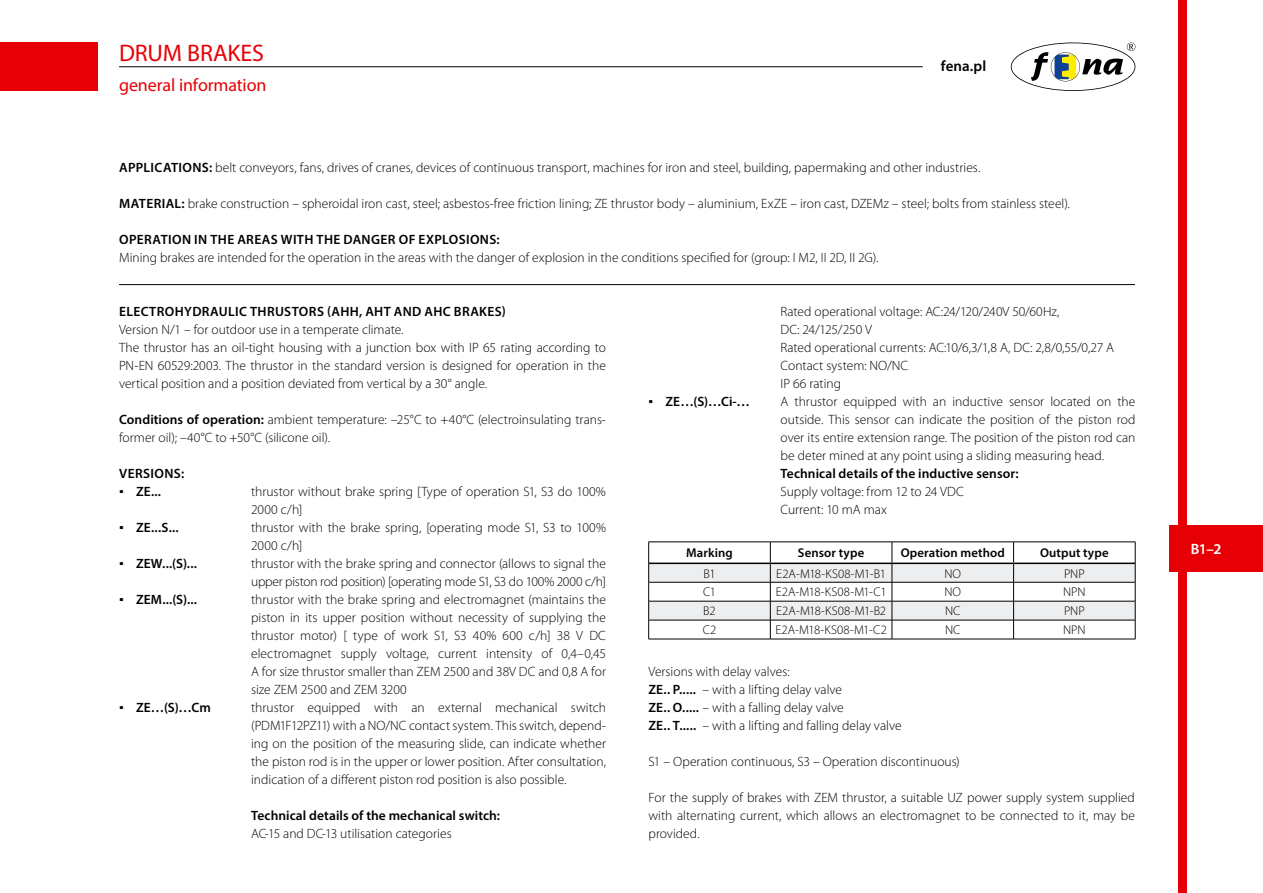
<style>
.page{position:relative;width:1263px;height:893px;background:#fff}
.page>*{position:absolute;margin:0;border:0;box-sizing:border-box;transform-origin:0 0}
.t1{font:24px "Myriad Pro";letter-spacing:-.005em;color:#e60005}
.t2{font:18px "Myriad Pro";letter-spacing:-.005em;color:#e60005}
.t3{font:600 15px "Myriad Pro";letter-spacing:.005em;color:#000}
.t4{font:600 15px "Myriad Pro";color:#fff}
.t5{font:300 13.5px/18px "Myriad Pro";color:#000}
.t6{font:600 13.5px "Myriad Pro";letter-spacing:.015em;color:#000}
.t7{font:300 12.75px "Myriad Pro";color:#000}
.t8{font:600 12.75px "Myriad Pro";letter-spacing:.01em;color:#000}
.s1{font-weight:600}
.s2{font-family:"Tahoma";font-weight:400}
</style>
<div class="page">
<div style="left:1178px;top:0;width:8px;height:893px;background:#e60005"></div>
<div style="left:1169px;top:525px;width:94px;height:47px;background:#e60005"></div>
<svg style="left:1011px;top:43px;width:124px;height:48px"></svg>
<hr style="left:119px;top:67px;width:804px;height:1px;background:#000">
<div style="left:0;top:43px;width:98px;height:48px;background:#e60005"></div>
<hr style="left:119px;top:284px;width:1016px;height:1px;background:#000">
<svg style="left:648px;top:542px;width:488px;height:97px"></svg>
<hr style="left:648px;top:639px;width:122px;height:1px;background:#000">
<hr style="left:770px;top:639px;width:122px;height:1px;background:#000">
<hr style="left:892px;top:639px;width:121px;height:1px;background:#000">
<hr style="left:1013px;top:639px;width:122px;height:1px;background:#000">
<hr style="left:649px;top:563px;width:121px;height:1px;background:#000">
<hr style="left:770px;top:563px;width:122px;height:1px;background:#000">
<hr style="left:892px;top:563px;width:121px;height:1px;background:#000">
<hr style="left:1013px;top:563px;width:122px;height:1px;background:#000">
<h1 class="t1" style="left:119px;top:38px;width:147px">DRUM BRAKES</h1>
<h2 class="t2" style="left:119px;top:73px;width:149px">general information</h2>
<p class="t3" style="left:941px;top:57px;width:47px">fena.pl</p>
<p class="t5" style="left:119px;top:158px;width:863px"><span class="s1">APPLICATIONS:</span> belt conveyors, fans, drives of cranes, devices of continuous transport, machines for iron and steel, building, papermaking and other industries.</p>
<p class="t5" style="left:119px;top:194px;width:952px"><span class="s1">MATERIAL:</span> brake construction – spheroidal iron cast, steel; asbestos-free friction lining; ZE thrustor body – aluminium, ExZE – iron cast, DZEMz – steel; bolts from stainless steel).</p>
<p class="t6" style="left:119px;top:231px;width:382px">OPERATION IN THE AREAS WITH THE DANGER OF EXPLOSIONS:</p>
<p class="t5" style="left:119px;top:248px;width:761px">Mining brakes are intended for the operation in the areas with the danger of explosion in the conditions specified for (group: I M2, II 2D, II 2G).</p>
<p class="t6" style="left:119px;top:303px;width:388px">ELECTROHYDRAULIC THRUSTORS (AHH, AHT AND AHC BRAKES)</p>
<p class="t5" style="left:119px;top:321px;width:488px">Version N/1 – for outdoor use in a temperate climate.<br>The thrustor has an oil-tight housing with a junction box with IP 65 rating according to PN-EN 60529:2003. The thrustor in the standard version is designed for operation in the vertical position and a position deviated from vertical by a 30° angle.</p>
<p class="t5" style="left:119px;top:410px;width:488px"><span class="s1">Conditions of operation:</span> ambient temperature: –25°C to +40°C (electroinsulating trans&shy;former oil); –40°C to +50°C (silicone oil).</p>
<p class="t6" style="left:119px;top:465px;width:66px">VERSIONS:</p>
<p class="t6" style="left:119px;top:483px;width:44px"><span class="s2">▪</span> ZE...</p>
<p class="t5" style="left:251px;top:482px;width:356px">thrustor without brake spring [Type of operation S1, S3 do 100%<br>2000 c/h]</p>
<p class="t6" style="left:119px;top:519px;width:61px"><span class="s2">▪</span> ZE...S...</p>
<p class="t5" style="left:251px;top:518px;width:356px">thrustor with the brake spring, [operating mode S1, S3 to 100%<br>2000 c/h]</p>
<p class="t6" style="left:119px;top:555px;width:79px"><span class="s2">▪</span> ZEW...(S)...</p>
<p class="t5" style="left:251px;top:554px;width:356px">thrustor with the brake spring and connector (allows to signal the upper piston rod position) [operating mode S1, S3 do 100% 2000 c/h]</p>
<p class="t6" style="left:119px;top:591px;width:79px"><span class="s2">▪</span> ZEM...(S)...</p>
<p class="t5" style="left:251px;top:590px;width:356px;text-align:justify">thrustor with the brake spring and electromagnet (maintains the piston in its upper position without necessity of supplying the thrustor motor) [ type of work S1, S3 40% 600 c/h] 38 V DC electromagnet supply voltage, current intensity of 0,4–0,45<br>A for size thrustor smaller than ZEM 2500 and 38V DC and 0,8 A for size ZEM 2500 and ZEM 3200</p>
<p class="t6" style="left:119px;top:699px;width:93px"><span class="s2">▪</span> ZE…(S)…Cm</p>
<p class="t5" style="left:251px;top:698px;width:356px;text-align:justify">thrustor equipped with an external mechanical switch (PDM1F12PZ11) with a NO/NC contact system. This switch, depend&shy;ing on the position of the measuring slide, can indicate whether the piston rod is in the upper or lower position. After consultation, indication of a different piston rod position is also possible.</p>
<p class="t6" style="left:251px;top:807px;width:250px">Technical details of the mechanical switch:</p>
<p class="t5" style="left:251px;top:824px;width:202px">AC-15 and DC-13 utilisation categories</p>
<p class="t5" style="left:780px;top:302px;width:335px">Rated operational voltage: AC:24/120/240V 50/60Hz,<br>DC: 24/125/250 V<br>Rated operational currents: AC:10/6,3/1,8 A, DC: 2,8/0,55/0,27 A Contact system: NO/NC<br>IP 66 rating</p>
<p class="t6" style="left:648px;top:393px;width:103px"><span class="s2">▪</span> ZE…(S)…Ci-…</p>
<p class="t5" style="left:781px;top:392px;width:356px;text-align:justify">A thrustor equipped with an inductive sensor located on the outside. This sensor can indicate the position of the piston rod over its entire extension range. The position of the piston rod can be deter mined at any point using a sliding measuring head.</p>
<p class="t6" style="left:781px;top:465px;width:239px">Technical details of the inductive sensor:</p>
<p class="t5" style="left:781px;top:482px;width:185px">Supply voltage: from 12 to 24 VDC<br>Current: 10 mA max</p>
<p class="t8" style="left:686px;top:544px;width:48px">Marking</p>
<p class="t8" style="left:798px;top:544px;width:68px">Sensor type</p>
<p class="t8" style="left:901px;top:544px;width:106px">Operation method</p>
<p class="t8" style="left:1040px;top:544px;width:70px">Output type</p>
<p class="t7" style="left:703px;top:566px;width:14px">B1</p>
<p class="t7" style="left:776px;top:566px;width:111px">E2A-M18-KS08-M1-B1</p>
<p class="t7" style="left:944px;top:566px;width:18px">NO</p>
<p class="t7" style="left:1064px;top:566px;width:22px">PNP</p>
<p class="t7" style="left:703px;top:585px;width:15px">C1</p>
<p class="t7" style="left:776px;top:585px;width:112px">E2A-M18-KS08-M1-C1</p>
<p class="t7" style="left:944px;top:585px;width:18px">NO</p>
<p class="t7" style="left:1063px;top:585px;width:24px">NPN</p>
<p class="t7" style="left:703px;top:603px;width:14px">B2</p>
<p class="t7" style="left:776px;top:603px;width:112px">E2A-M18-KS08-M1-B2</p>
<p class="t7" style="left:945px;top:603px;width:17px">NC</p>
<p class="t7" style="left:1064px;top:603px;width:22px">PNP</p>
<p class="t7" style="left:703px;top:622px;width:15px">C2</p>
<p class="t7" style="left:775px;top:622px;width:113px">E2A-M18-KS08-M1-C2</p>
<p class="t7" style="left:945px;top:622px;width:17px">NC</p>
<p class="t7" style="left:1063px;top:622px;width:24px">NPN</p>
<p class="t5" style="left:648px;top:663px;width:255px">Versions with delay valves:<br><span class="s1">ZE.. P.....</span> – with a lifting delay valve<br><span class="s1">ZE.. O.....</span> – with a falling delay valve<br><span class="s1">ZE.. T.....</span> – with a lifting and falling delay valve</p>
<p class="t5" style="left:648px;top:753px;width:313px">S1 – Operation continuous, S3 – Operation discontinuous)</p>
<p class="t5" style="left:648px;top:789px;width:488px;text-align:justify">For the supply of brakes with ZEM thrustor, a suitable UZ power supply system supplied with alternating current, which allows an electromagnet to be connected to it, may be provided.</p>
<p class="t4" style="left:1191px;top:540px;width:32px">B1–2</p>
</div>
